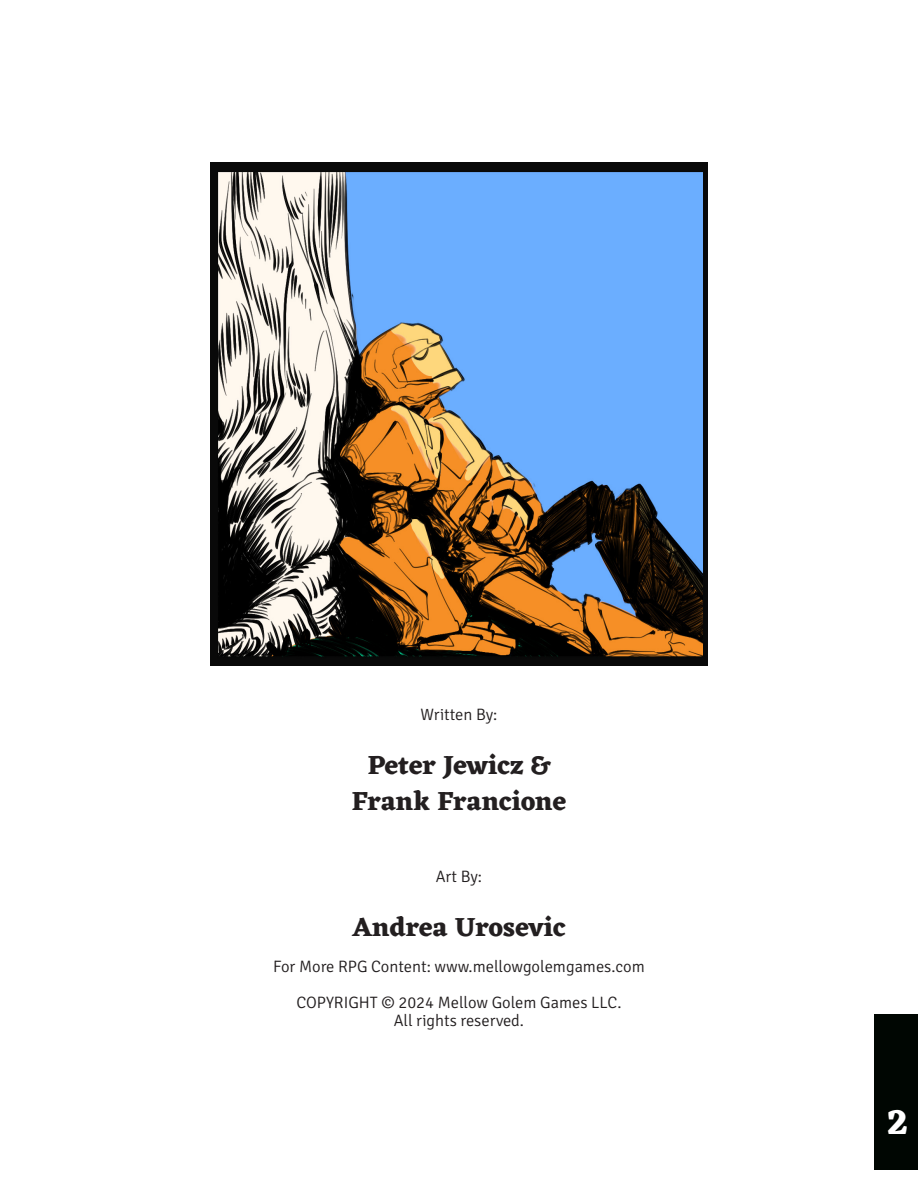
<style>
.page{position:relative;width:918px;height:1188px;background:#fff}
.page>*{position:absolute;margin:0;border:0;box-sizing:border-box;transform-origin:0 0}
.t1{font:36px "Eczar";color:#fff}
.header-h3{font:27px/36px "Eczar";color:#231f20;text-align:center}
.Copyright_small_text{font:300 16.5px/18px "Signika";color:#231f20;text-align:center}
</style>
<div class="page">
<img style="left:210px;top:162px;width:498px;height:504px">
<div style="left:875px;top:1014px;width:43px;height:156px;background:#000602"></div>
<p class="Copyright_small_text" style="left:421px;top:704px;width:78px">Written By:</p>
<p class="header-h3" style="left:352px;top:749px;width:216px">Peter Jewicz &amp;<br>Frank Francione</p>
<p class="Copyright_small_text" style="left:436px;top:866px;width:48px">Art By:</p>
<p class="header-h3" style="left:353px;top:911px;width:214px">Andrea Urosevic</p>
<p class="Copyright_small_text" style="left:273px;top:956px;width:373px">For More RPG Content: www.mellowgolemgames.com</p>
<p class="Copyright_small_text" style="left:296px;top:992px;width:327px">COPYRIGHT © 2024 Mellow Golem Games LLC.<br>All rights reserved.</p>
<h1 class="t1" style="left:887px;top:1097px;width:23px">2</h1>
</div>
